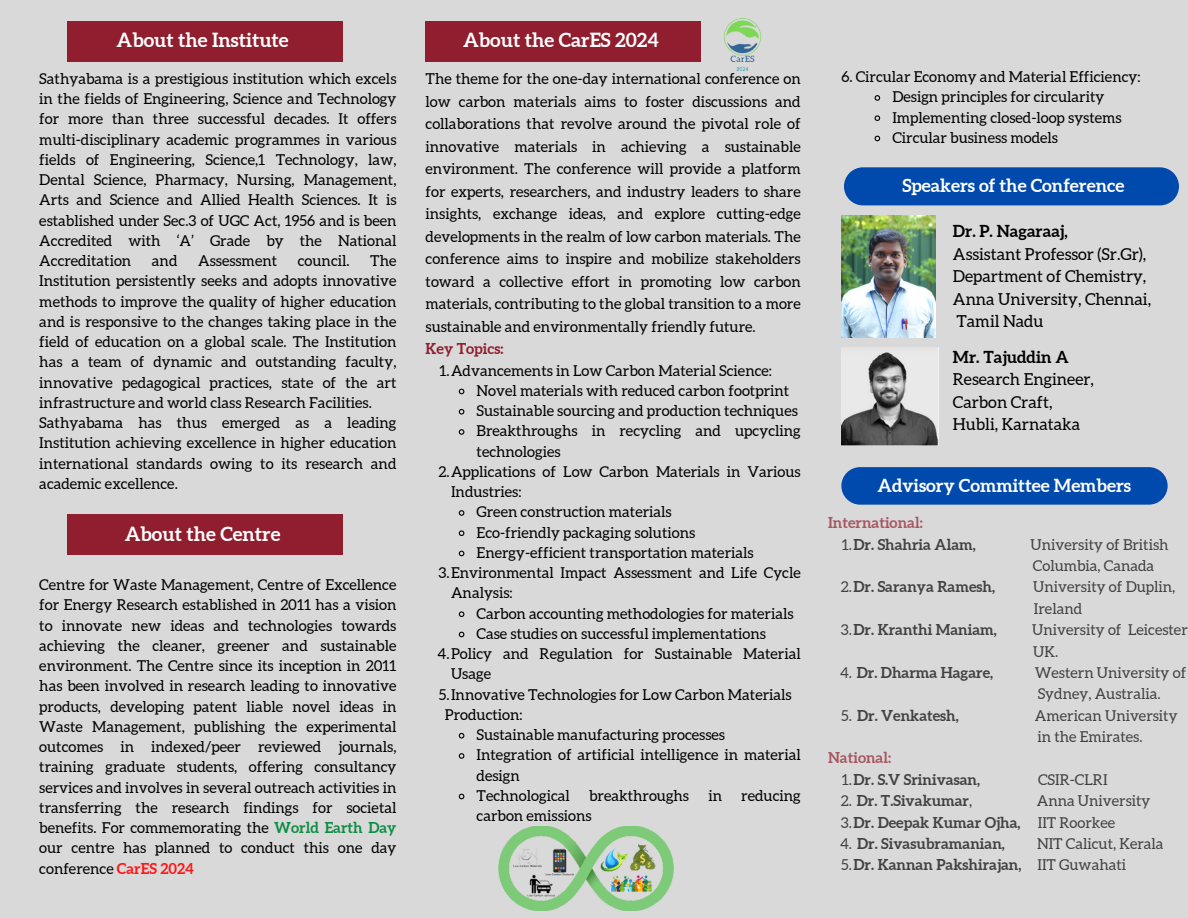
<style>
.page{position:relative;width:1188px;height:918px;background:#d9d9d9}
.page>*{position:absolute;margin:0;border:0;box-sizing:border-box;transform-origin:0 0}
.t1{font:700 19.5px "Aleo";color:#fff}
.t2{font:700 18px "Aleo";color:#fff}
.t3{font:16.5px/22.5px "Aleo";color:#000}
.t4{font:700 16.5px "Aleo";color:#000}
.t5{font:15px/20.2px "Aleo";color:#000001;text-align:justify}
.t6{font:15px/22.5px "Aleo";color:#000}
.t7{font:700 15px/21.3px "Aleo";color:#000001}
.t8{font:700 15px/21.3px "Aleo";color:#000}
.t9{font:700 15px "Aleo";color:#901e2e}
.s1{font-weight:700;color:#0d8e44}
.s2{font-weight:700;color:#ff1616}
.s3{color:#901e2e}
.s4{font-weight:400}
.s5{font-weight:700}
</style>
<div class="page">
<svg style="left:458px;top:388px;width:7px;height:7px"></svg>
<svg style="left:458px;top:408px;width:7px;height:7px"></svg>
<svg style="left:458px;top:429px;width:7px;height:6px"></svg>
<svg style="left:458px;top:510px;width:7px;height:6px"></svg>
<svg style="left:458px;top:530px;width:7px;height:6px"></svg>
<svg style="left:458px;top:550px;width:7px;height:7px"></svg>
<svg style="left:458px;top:611px;width:7px;height:6px"></svg>
<svg style="left:458px;top:631px;width:7px;height:7px"></svg>
<svg style="left:458px;top:732px;width:7px;height:7px"></svg>
<svg style="left:458px;top:753px;width:7px;height:6px"></svg>
<svg style="left:458px;top:793px;width:7px;height:7px"></svg>
<img style="left:841px;top:216px;width:95px;height:121px">
<img style="left:841px;top:347px;width:97px;height:98px">
<div style="left:844px;top:167px;width:335px;height:38px;background:#004aad"></div>
<div style="left:67px;top:21px;width:276px;height:41px;background:#901e2e"></div>
<div style="left:426px;top:21px;width:275px;height:41px;background:#901e2e"></div>
<div style="left:67px;top:515px;width:276px;height:40px;background:#901e2e"></div>
<div style="left:841px;top:467px;width:327px;height:38px;background:#004aad;border-radius:19px"></div>
<img style="left:724px;top:18px;width:38px;height:53px">
<img style="left:498px;top:826px;width:176px;height:85px">
<svg style="left:874px;top:95px;width:7px;height:6px"></svg>
<svg style="left:874px;top:115px;width:7px;height:6px"></svg>
<svg style="left:874px;top:135px;width:7px;height:7px"></svg>
<p class="t1" style="left:117px;top:29px;width:174px">About the Institute</p>
<p class="t5" style="left:39px;top:68px;width:359px">Sathyabama is a prestigious institution which excels in the fields of Engineering, Science and Technology for more than three successful decades. It offers multi-disciplinary academic programmes in various fields of Engineering, Science,1 Technology, law, Dental Science, Pharmacy, Nursing, Management, Arts and Science and Allied Health Sciences. It is established under Sec.3 of UGC Act, 1956 and is been Accredited with ‘A’ Grade by the National Accreditation</p>
<p class="t5" style="left:152px;top:251px;width:27px">and</p>
<p class="t5" style="left:198px;top:251px;width:81px">Assessment</p>
<p class="t5" style="left:298px;top:251px;width:53px">council.</p>
<p class="t5" style="left:39px;top:251px;width:359px;text-indent:331px">The Institution persistently seeks and adopts innovative methods to improve the quality of higher education and is responsive to the changes taking place in the field of education on a global scale. The Institution has a team of dynamic and outstanding faculty, innovative pedagogical practices, state of the art infrastructure and world class Research Facilities.</p>
<p class="t5" style="left:39px;top:413px;width:359px">Sathyabama has thus emerged as a leading Institution achieving excellence in higher education international standards owing to its research and academic excellence.</p>
<p class="t1" style="left:125px;top:522px;width:157px">About the Centre</p>
<p class="t5" style="left:39px;top:575px;width:359px">Centre for Waste Management, Centre of Excellence for Energy Research established in 2011 has a vision to innovate new ideas and technologies towards achieving the cleaner, greener and sustainable environment. The Centre since its inception in 2011 has been involved in research leading to innovative products, developing patent liable novel ideas in Waste Management, publishing the experimental outcomes in indexed/peer reviewed journals, training graduate students, offering consultancy services and involves in several outreach activities in transferring the research findings for societal benefits. For commemorating the <span class="s1">World Earth Day </span>our centre has planned to conduct this one day conference <span class="s2">CarES 2024</span></p>
<p class="t1" style="left:463px;top:29px;width:197px">About the CarES 2024</p>
<h1 class="t6" style="left:426px;top:68px;width:377px;text-align:justify">The theme for the one-day international conference on low carbon materials aims to foster discussions and collaborations that revolve around the pivotal role of innovative materials in achieving a sustainable environment. The conference will provide a platform for experts, researchers, and industry leaders to share insights, exchange ideas, and explore cutting-edge developments in the realm of low carbon materials. The conference aims to inspire and mobilize stakeholders toward a collective effort in promoting low carbon materials, contributing to the global transition to a more sustainable and environmentally friendly future.</h1>
<p class="t9" style="left:426px;top:340px;width:79px">Key Topics:</p>
<p class="t6" style="left:439px;top:359px;width:334px">1.Advancements in Low Carbon Material Science:</p>
<p class="t6" style="left:477px;top:379px;width:314px">Novel materials with reduced carbon footprint</p>
<h1 class="t6" style="left:477px;top:400px;width:323px">Sustainable sourcing and production techniques</h1>
<p class="t6" style="left:477px;top:421px;width:326px;line-height:20.2px">Breakthroughs in recycling and upcycling technologies</p>
<h1 class="t6" style="left:451px;top:461px;width:351px;line-height:20.2px;text-indent:-13px">2.Applications of Low Carbon Materials in Various<br>Industries:</h1>
<p class="t6" style="left:477px;top:501px;width:197px">Green construction materials</p>
<p class="t6" style="left:477px;top:521px;width:220px">Eco-friendly packaging solutions</p>
<p class="t6" style="left:477px;top:541px;width:279px">Energy-efficient transportation materials</p>
<p class="t6" style="left:451px;top:563px;width:351px;line-height:20.2px;text-indent:-13px">3.Environmental Impact Assessment and Life Cycle<br>Analysis:</p>
<p class="t6" style="left:477px;top:602px;width:318px">Carbon accounting methodologies for materials</p>
<p class="t6" style="left:477px;top:622px;width:291px">Case studies on successful implementations</p>
<p class="t6" style="left:451px;top:644px;width:351px;line-height:20.2px;text-indent:-13px">4.Policy and Regulation for Sustainable Material<br>Usage</p>
<p class="t6" style="left:439px;top:683px;width:354px">5.Innovative Technologies for Low Carbon Materials</p>
<p class="t6" style="left:445px;top:703px;width:79px">Production:</p>
<p class="t6" style="left:477px;top:724px;width:250px">Sustainable manufacturing processes</p>
<p class="t6" style="left:477px;top:745px;width:326px;line-height:20.2px">Integration of artificial intelligence in material design</p>
<p class="t6" style="left:477px;top:784px;width:95px">Technological</p>
<p class="t6" style="left:589px;top:784px;width:102px">breakthroughs</p>
<p class="t6" style="left:708px;top:784px;width:15px">in</p>
<p class="t6" style="left:741px;top:784px;width:61px">reducing</p>
<p class="t6" style="left:477px;top:805px;width:116px">carbon emissions</p>
<p class="t6" style="left:841px;top:66px;width:301px">6. Circular Economy and Material Efficiency:</p>
<p class="t6" style="left:892px;top:86px;width:214px">Design principles for circularity</p>
<p class="t6" style="left:892px;top:106px;width:231px">Implementing closed-loop systems</p>
<h1 class="t6" style="left:892px;top:126px;width:167px">Circular business models</h1>
<p class="t2" style="left:902px;top:175px;width:223px">Speakers of the Conference</p>
<h1 class="t4" style="left:953px;top:222px;width:116px">Dr. P. Nagaraaj,</h1>
<p class="t3" style="left:953px;top:243px;width:195px">Assistant Professor (Sr.Gr),<br>Department of Chemistry,</p>
<p class="t3" style="left:953px;top:288px;width:200px">Anna University, Chennai,</p>
<p class="t3" style="left:957px;top:310px;width:89px">Tamil Nadu</p>
<p class="t4" style="left:953px;top:347px;width:117px">Mr. Tajuddin A</p>
<p class="t3" style="left:953px;top:368px;width:143px">Research Engineer,</p>
<p class="t3" style="left:953px;top:390px;width:101px">Carbon Craft,</p>
<p class="t3" style="left:953px;top:413px;width:129px">Hubli, Karnataka</p>
<p class="t2" style="left:878px;top:475px;width:255px">Advisory Committee Members</p>
<p class="t7" style="left:842px;top:512px;width:135px;text-indent:-14px"><span class="s3">International:<br></span><span class="s4">1.</span>Dr. Shahria Alam,</p>
<p class="t5" style="left:1031px;top:534px;width:139px;line-height:21.3px">University of British<br>Columbia, Canada</p>
<p class="t7" style="left:841px;top:576px;width:156px"><span class="s4">2.</span>Dr. Saranya Ramesh,</p>
<p class="t5" style="left:1033px;top:576px;width:144px;line-height:21.3px">University of Duplin,<br>Ireland</p>
<p class="t7" style="left:841px;top:619px;width:157px"><span class="s4">3.</span>Dr. Kranthi Maniam,</p>
<p class="t5" style="left:1032px;top:619px;width:157px;line-height:21.3px">University of Leicester<br>UK.</p>
<p class="t7" style="left:840px;top:662px;width:155px"><span class="s4">4.</span> Dr. Dharma Hagare,</p>
<p class="t5" style="left:1035px;top:662px;width:153px">Western University of</p>
<p class="t6" style="left:1038px;top:683px;width:124px">Sydney, Australia.</p>
<p class="t8" style="left:841px;top:704px;width:119px"><span class="s4">5.</span> Dr. Venkatesh,</p>
<p class="t6" style="left:1035px;top:705px;width:144px;line-height:21.3px">American University in the Emirates.</p>
<p class="t8" style="left:842px;top:747px;width:140px;text-indent:-14px"><span class="s3">National:<br></span><span class="s4">1.</span>Dr. S.V Srinivasan,</p>
<p class="t6" style="left:1038px;top:768px;width:71px">CSIR-CLRI</p>
<p class="t8" style="left:841px;top:790px;width:133px"><span class="s4">2.</span> Dr. T.Sivakumar<span class="s4">,</span></p>
<p class="t6" style="left:841px;top:790px;width:311px;line-height:21.3px;text-indent:196px">Anna University<br>3.<span class="s5">Dr. Deepak Kumar Ojha,</span> IIT Roorkee</p>
<p class="t8" style="left:840px;top:833px;width:166px"><span class="s4">4.</span> Dr. Sivasubramanian,</p>
<p class="t6" style="left:841px;top:833px;width:324px;line-height:21.3px;text-indent:196px">NIT Calicut, Kerala<br>5.<span class="s5">Dr. Kannan Pakshirajan,</span> IIT Guwahati</p>
</div>
